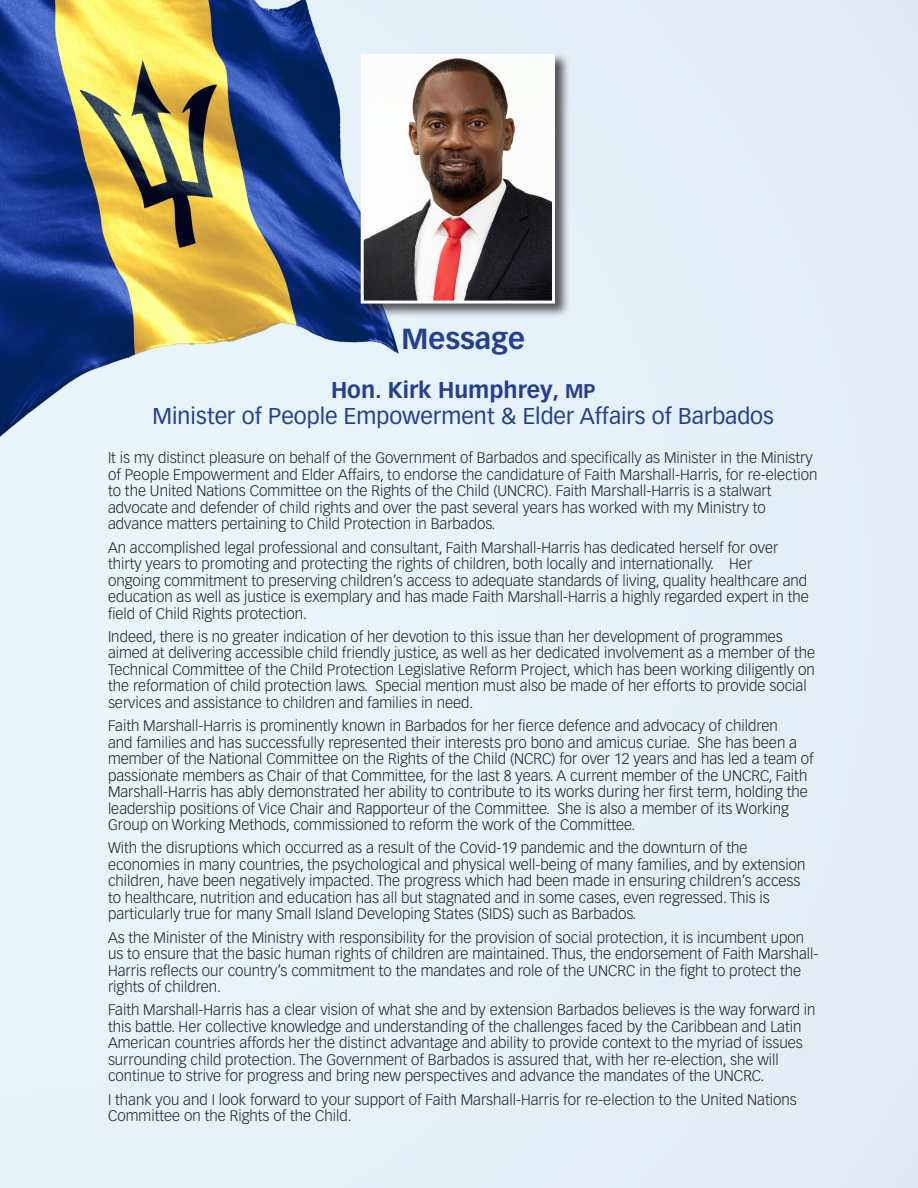
<style>
.page{position:relative;width:918px;height:1188px;background:#e4f1f9}
.page>*{position:absolute;margin:0;border:0;box-sizing:border-box;transform-origin:0 0}
.t1{font:700 28.5px "Vectora LT Pro";color:#253f8e}
.t2{font:22.5px "Vectora LT Pro";color:#253f8e}
.t3{font:700 22.5px "Vectora LT Pro";color:#253f8e}
.t4{font:300 15px/16.5px "Vectora LT Pro";color:#231f20}
.s1{font-size:19.5px}
</style>
<div class="page">
<img style="left:0;top:0;width:398px;height:437px">
<div style="left:359px;top:52px;width:211px;height:267px;background:#231f20;opacity:.75"></div>
<img style="left:365px;top:58px;width:186px;height:242px">
<div style="left:361px;top:54px;width:194px;height:250px;border:3px solid #fff"></div>
<p class="t1" style="left:402px;top:322px;width:125px">Message</p>
<p class="t3" style="left:331px;top:376px;width:266px">Hon. Kirk Humphrey, <span class="s1">MP</span></p>
<p class="t2" style="left:153px;top:402px;width:623px">Minister of People Empowerment &amp; Elder Affairs of Barbados</p>
<p class="t4" style="left:108px;top:450px;width:711px">It is my distinct pleasure on behalf of the Government of Barbados and specifically as Minister in the Ministry of People Empowerment and Elder Affairs, to endorse the candidature of Faith Marshall-Harris, for re-election to the United Nations Committee on the Rights of the Child (UNCRC). Faith Marshall-Harris is a stalwart advocate and defender of child rights and over the past several years has worked with my Ministry to advance matters pertaining to Child Protection in Barbados.</p>
<p class="t4" style="left:108px;top:539px;width:702px">An accomplished legal professional and consultant, Faith Marshall-Harris has dedicated herself for over thirty years to promoting and protecting the rights of children, both locally and internationally. Her<br>ongoing commitment to preserving children’s access to adequate standards of living, quality healthcare and education as well as justice is exemplary and has made Faith Marshall-Harris a highly regarded expert in the field of Child Rights protection.</p>
<p class="t4" style="left:108px;top:628px;width:709px">Indeed, there is no greater indication of her devotion to this issue than her development of programmes aimed at delivering accessible child friendly justice, as well as her dedicated involvement as a member of the Technical Committee of the Child Protection Legislative Reform Project, which has been working diligently on the reformation of child protection laws. Special mention must also be made of her efforts to provide social services and assistance to children and families in need.</p>
<p class="t4" style="left:108px;top:718px;width:707px">Faith Marshall-Harris is prominently known in Barbados for her fierce defence and advocacy of children<br>and families and has successfully represented their interests pro bono and amicus curiae. She has been a member of the National Committee on the Rights of the Child (NCRC) for over 12 years and has led a team of passionate members as Chair of that Committee, for the last 8 years. A current member of the UNCRC, Faith Marshall-Harris has ably demonstrated her ability to contribute to its works during her first term, holding the leadership positions of Vice Chair and Rapporteur of the Committee. She is also a member of its Working Group on Working Methods, commissioned to reform the work of the Committee.</p>
<p class="t4" style="left:108px;top:840px;width:699px">With the disruptions which occurred as a result of the Covid-19 pandemic and the downturn of the economies in many countries, the psychological and physical well-being of many families, and by extension children, have been negatively impacted. The progress which had been made in ensuring children’s access to healthcare, nutrition and education has all but stagnated and in some cases, even regressed. This is particularly true for many Small Island Developing States (SIDS) such as Barbados.</p>
<p class="t4" style="left:108px;top:929px;width:712px">As the Minister of the Ministry with responsibility for the provision of social protection, it is incumbent upon us to ensure that the basic human rights of children are maintained. Thus, the endorsement of Faith Marshall-Harris reflects our country’s commitment to the mandates and role of the UNCRC in the fight to protect the rights of children.</p>
<p class="t4" style="left:108px;top:1002px;width:709px">Faith Marshall-Harris has a clear vision of what she and by extension Barbados believes is the way forward in this battle. Her collective knowledge and understanding of the challenges faced by the Caribbean and Latin American countries affords her the distinct advantage and ability to provide context to the myriad of issues surrounding child protection. The Government of Barbados is assured that, with her re-election, she will continue to strive for progress and bring new perspectives and advance the mandates of the UNCRC.</p>
<p class="t4" style="left:108px;top:1091px;width:690px">I thank you and I look forward to your support of Faith Marshall-Harris for re-election to the United Nations<br>Committee on the Rights of the Child.</p>
</div>
